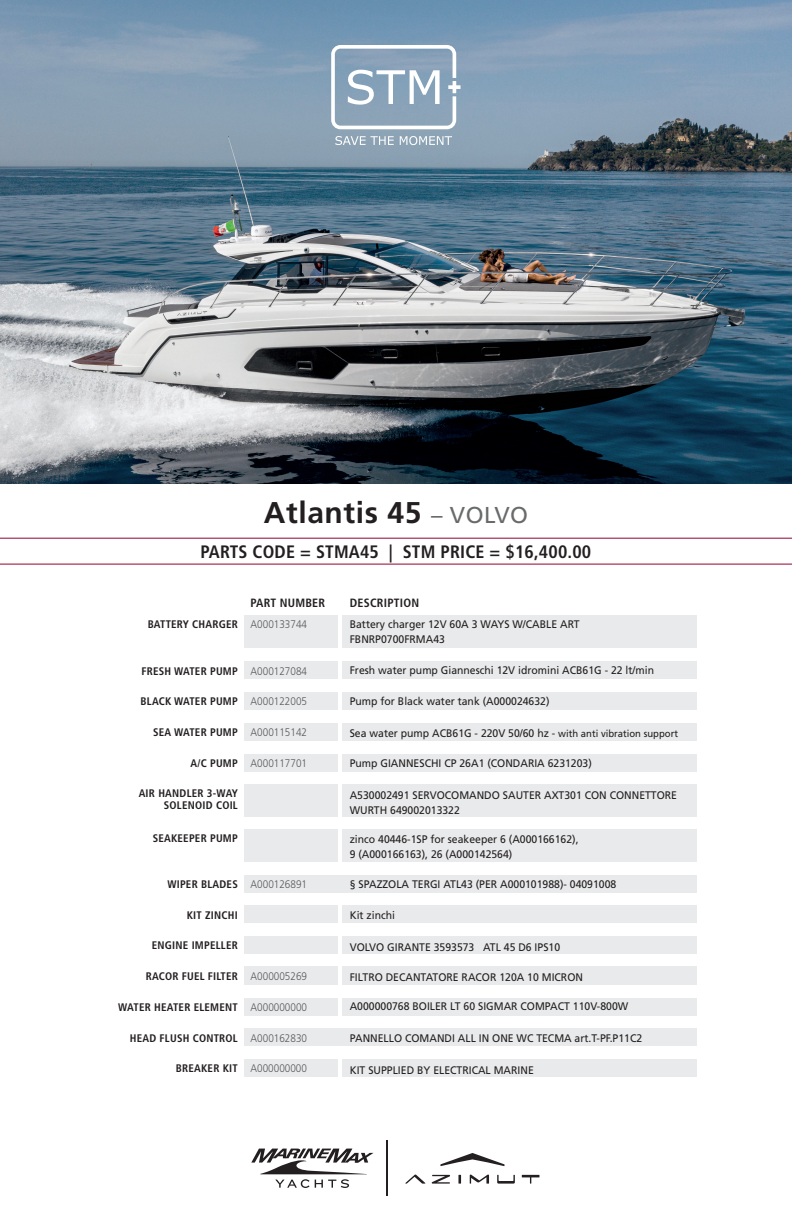
<style>
.page{position:relative;width:792px;height:1224px;background:#fff}
.page>*{position:absolute;margin:0;border:0;box-sizing:border-box;transform-origin:0 0}
.t1{font:700 30px "Frutiger LT Std";letter-spacing:.02em;color:#231f20}
.t2{font:700 condensed 18px "Frutiger LT Std";letter-spacing:.01em;color:#231f20}
.t3{font:700 condensed 12px "Frutiger LT Std";letter-spacing:.02em;color:#231f20}
.t4{font:11px/15px "Frutiger LT Std";color:#231f20;scale:.95 1}
.t5{font:700 condensed 11px "Frutiger LT Std";letter-spacing:.02em;color:#231f20}
.t6{font:300 11px "Frutiger LT Std";color:#57585a;scale:.9 1}
.s1{font-weight:400;font-size:23px;color:#686a6b}
.s2{font-size:10px}
</style>
<div class="page">
<img style="left:0;top:0;width:792px;height:484px">
<svg style="left:251px;top:1149px;width:123px;height:39px"></svg>
<hr style="left:387px;top:1140px;width:1px;height:56px;background:#231f20">
<div style="left:244px;top:830px;width:452px;height:32px;background:#e9eaeb"></div>
<div style="left:244px;top:615px;width:452px;height:33px;background:#e9eaeb"></div>
<div style="left:244px;top:692px;width:452px;height:18px;background:#e9eaeb"></div>
<div style="left:244px;top:723px;width:452px;height:18px;background:#e9eaeb"></div>
<div style="left:244px;top:905px;width:452px;height:18px;background:#e9eaeb"></div>
<div style="left:244px;top:936px;width:452px;height:18px;background:#e9eaeb"></div>
<div style="left:244px;top:967px;width:452px;height:18px;background:#e9eaeb"></div>
<div style="left:244px;top:998px;width:452px;height:18px;background:#e9eaeb"></div>
<div style="left:244px;top:1059px;width:452px;height:18px;background:#e9eaeb"></div>
<div style="left:244px;top:754px;width:452px;height:18px;background:#e9eaeb"></div>
<div style="left:244px;top:661px;width:452px;height:18px;background:#e9eaeb"></div>
<div style="left:244px;top:784px;width:452px;height:33px;background:#e9eaeb"></div>
<hr style="left:339px;top:596px;width:3px;height:486px;background:#fff">
<div style="left:244px;top:875px;width:452px;height:18px;background:#e9eaeb"></div>
<div style="left:244px;top:1028px;width:452px;height:18px;background:#e9eaeb"></div>
<hr style="left:0;top:538px;width:792px;height:1px;background:#94012c">
<hr style="left:0;top:564px;width:792px;height:1px;background:#94012c">
<svg style="left:335px;top:136px;width:59px;height:9px"></svg>
<svg style="left:400px;top:136px;width:52px;height:9px"></svg>
<svg style="left:331px;top:45px;width:130px;height:84px"></svg>
<svg style="left:405px;top:1175px;width:134px;height:9px"></svg>
<svg style="left:440px;top:1153px;width:65px;height:13px"></svg>
<p class="t1" style="left:264px;top:494px;width:266px">Atlantis 45 <span class="s1">– VOLVO</span></p>
<p class="t2" style="left:201px;top:541px;width:392px">PARTS CODE = STMA45 | STM PRICE = $16,400.00</p>
<p class="t3" style="left:251px;top:596px;width:76px">PART NUMBER</p>
<p class="t3" style="left:350px;top:596px;width:71px">DESCRIPTION</p>
<p class="t5" style="left:148px;top:618px;width:92px">BATTERY CHARGER</p>
<p class="t6" style="left:251px;top:618px;width:64px">A000133744</p>
<p class="t4" style="left:350px;top:617px;width:244px">Battery charger 12V 60A 3 WAYS W/CABLE ART</p>
<p class="t4" style="left:350px;top:632px;width:102px">FBNRP0700FRMA43</p>
<p class="t5" style="left:142px;top:664px;width:98px">FRESH WATER PUMP</p>
<p class="t5" style="left:141px;top:695px;width:99px">BLACK WATER PUMP</p>
<p class="t5" style="left:153px;top:726px;width:86px">SEA WATER PUMP</p>
<p class="t5" style="left:190px;top:756px;width:49px">A/C PUMP</p>
<p class="t6" style="left:251px;top:665px;width:64px">A000127084</p>
<p class="t4" style="left:350px;top:663px;width:322px">Fresh water pump Gianneschi 12V idromini ACB61G - 22 lt/min</p>
<p class="t6" style="left:251px;top:695px;width:64px">A000122005</p>
<p class="t6" style="left:251px;top:726px;width:64px">A000115142</p>
<p class="t6" style="left:251px;top:757px;width:64px">A000117701</p>
<p class="t4" style="left:350px;top:694px;width:212px">Pump for Black water tank (A000024632)</p>
<p class="t4" style="left:350px;top:726px;width:347px">Sea water pump ACB61G - 220V 50/60 hz - <span class="s2">with anti vibration support</span></p>
<p class="t4" style="left:350px;top:756px;width:256px">Pump GIANNESCHI CP 26A1 (CONDARIA 6231203)</p>
<p class="t5" style="left:139px;top:787px;width:101px">AIR HANDLER 3-WAY</p>
<p class="t5" style="left:164px;top:799px;width:75px">SOLENOID COIL</p>
<p class="t5" style="left:153px;top:832px;width:87px">SEAKEEPER PUMP</p>
<p class="t4" style="left:350px;top:788px;width:346px">A530002491 SERVOCOMANDO SAUTER AXT301 CON CONNETTORE<br>WURTH 649002013322</p>
<p class="t4" style="left:350px;top:832px;width:242px">zinco 40446-1SP for seakeeper 6 (A000166162),<br>9 (A000166163), 26 (A000142564)</p>
<p class="t5" style="left:167px;top:877px;width:72px">WIPER BLADES</p>
<p class="t5" style="left:187px;top:908px;width:53px">KIT ZINCHI</p>
<p class="t5" style="left:152px;top:939px;width:87px">ENGINE IMPELLER</p>
<p class="t5" style="left:146px;top:970px;width:94px">RACOR FUEL FILTER</p>
<p class="t5" style="left:118px;top:1000px;width:121px">WATER HEATER ELEMENT</p>
<p class="t5" style="left:130px;top:1031px;width:110px">HEAD FLUSH CONTROL</p>
<p class="t6" style="left:251px;top:878px;width:64px">A000126891</p>
<p class="t6" style="left:251px;top:970px;width:64px">A000005269</p>
<p class="t6" style="left:251px;top:1001px;width:64px">A000000000</p>
<p class="t6" style="left:251px;top:1032px;width:64px">A000162830</p>
<p class="t4" style="left:350px;top:876px;width:282px">§ SPAZZOLA TERGI ATL43 (PER A000101988)- 04091008</p>
<p class="t4" style="left:350px;top:908px;width:49px">Kit zinchi</p>
<p class="t4" style="left:350px;top:939px;width:223px">VOLVO GIRANTE 3593573 ATL 45 D6 IPS10</p>
<p class="t4" style="left:350px;top:970px;width:247px">FILTRO DECANTATORE RACOR 120A 10 MICRON</p>
<p class="t4" style="left:350px;top:999px;width:295px">A000000768 BOILER LT 60 SIGMAR COMPACT 110V-800W</p>
<p class="t4" style="left:350px;top:1031px;width:309px">PANNELLO COMANDI ALL IN ONE WC TECMA art.T-PF.P11C2</p>
<p class="t5" style="left:176px;top:1062px;width:64px">BREAKER KIT</p>
<p class="t6" style="left:251px;top:1062px;width:64px">A000000000</p>
<p class="t4" style="left:350px;top:1062px;width:195px">KIT SUPPLIED BY ELECTRICAL MARINE</p>
</div>
